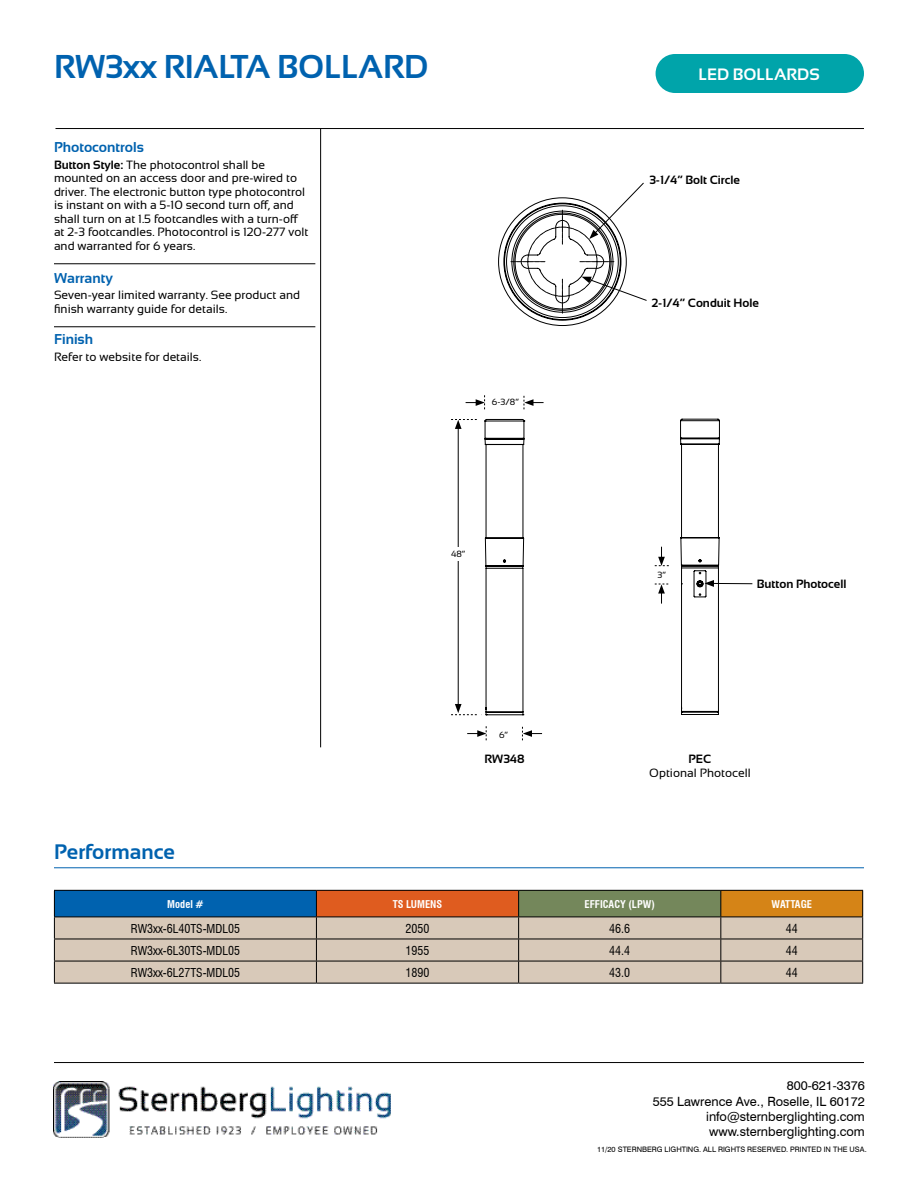
<style>
.page{position:relative;width:918px;height:1188px;background:#fff}
.page>*{position:absolute;margin:0;border:0;box-sizing:border-box;transform-origin:0 0}
.t1{font:700 33px "Sansation";letter-spacing:-.01em;color:#0062af}
.t2{font:26.1px "Myriad Pro";color:#000}
.t3{font:700 21px "Sansation";color:#0062af}
.t4{font:700 16.5px "Sansation";color:#fff}
.t5{font:700 14.25px "Sansation";color:#0062af}
.t6{font:13.05px "Myriad Pro";color:#000}
.t7{font:12.75px/15.3px "Swiss 721 BT";color:#000;text-align:right}
.t8{font:12px/13.5px "Sansation";color:#000}
.t9{font:condensed 12px "Swiss 721 BT";color:#000}
.t10{font:700 12px "Sansation";color:#000}
.t11{font:700 condensed 10.5px "Swiss 721 BT";color:#fff}
.t12{font:9px "Sansation";color:#000}
.t13{font:7.5px "Swiss 721 BT";color:#000}
.s1{font-weight:700}
</style>
<div class="page">
<hr style="left:54px;top:1062px;width:810px;height:1px;background:#000">
<img style="left:54px;top:1081px;width:337px;height:56px">
<hr style="left:56px;top:128px;width:808px;height:1px;background:#000">
<div style="left:656px;top:54px;width:208px;height:39px;background:#00a4aa;border-radius:20px"></div>
<hr style="left:54px;top:263px;width:261px;height:1px;background:#000">
<hr style="left:54px;top:326px;width:261px;height:1px;background:#000">
<hr style="left:320px;top:129px;width:1px;height:618px;background:#000">
<hr style="left:54px;top:867px;width:810px;height:1px;background:#0062af">
<div style="left:54px;top:890px;width:262px;height:27px;background:#0062af"></div>
<div style="left:316px;top:890px;width:203px;height:27px;background:#df5c1f"></div>
<div style="left:519px;top:890px;width:202px;height:27px;background:#74875b"></div>
<div style="left:721px;top:890px;width:142px;height:27px;background:#d58417"></div>
<div style="left:55px;top:917px;width:807px;height:66px;background:#d8c9b9"></div>
<hr style="left:54px;top:890px;width:262px;height:1px;background:#000">
<hr style="left:316px;top:890px;width:203px;height:1px;background:#000">
<hr style="left:519px;top:890px;width:202px;height:1px;background:#000">
<hr style="left:721px;top:890px;width:142px;height:1px;background:#000">
<hr style="left:54px;top:916px;width:262px;height:1px;background:#000">
<hr style="left:316px;top:916px;width:203px;height:1px;background:#000">
<hr style="left:519px;top:916px;width:202px;height:1px;background:#000">
<hr style="left:721px;top:916px;width:142px;height:1px;background:#000">
<hr style="left:54px;top:939px;width:262px;height:1px;background:#000">
<hr style="left:316px;top:939px;width:203px;height:1px;background:#000">
<hr style="left:519px;top:939px;width:202px;height:1px;background:#000">
<hr style="left:721px;top:939px;width:142px;height:1px;background:#000">
<hr style="left:54px;top:961px;width:262px;height:1px;background:#000">
<hr style="left:316px;top:961px;width:203px;height:1px;background:#000">
<hr style="left:519px;top:961px;width:202px;height:1px;background:#000">
<hr style="left:721px;top:961px;width:142px;height:1px;background:#000">
<hr style="left:54px;top:983px;width:262px;height:1px;background:#000">
<hr style="left:316px;top:983px;width:203px;height:1px;background:#000">
<hr style="left:519px;top:983px;width:202px;height:1px;background:#000">
<hr style="left:721px;top:983px;width:142px;height:1px;background:#000">
<svg style="left:54px;top:891px;width:1px;height:92px"></svg>
<svg style="left:316px;top:891px;width:1px;height:92px"></svg>
<svg style="left:518px;top:891px;width:1px;height:92px"></svg>
<svg style="left:720px;top:891px;width:1px;height:92px"></svg>
<svg style="left:862px;top:891px;width:1px;height:92px"></svg>
<svg style="left:522px;top:727px;width:20px;height:13px"></svg>
<svg style="left:524px;top:396px;width:20px;height:13px"></svg>
<svg style="left:467px;top:726px;width:20px;height:14px"></svg>
<svg style="left:466px;top:395px;width:19px;height:14px"></svg>
<svg style="left:451px;top:419px;width:75px;height:297px"></svg>
<div style="left:440px;top:548px;width:37px;height:13px;background:#fff"></div>
<hr style="left:712px;top:583px;width:40px;height:1px;background:#000">
<svg style="left:655px;top:418px;width:65px;height:297px"></svg>
<svg style="left:498px;top:182px;width:149px;height:144px"></svg>
<h1 class="t1" style="left:54px;top:48px;width:376px">RW3xx RIALTA BOLLARD</h1>
<p class="t5" style="left:54px;top:139px;width:91px">Photocontrols</p>
<p class="t8" style="left:54px;top:158px;width:256px"><span class="s1">Button Style:</span> The photocontrol shall be mounted on an access door and pre-wired to driver. The electronic button type photocontrol is instant on with a 5-10 second turn off, and shall turn on at 1.5 footcandles with a turn-off at 2-3 footcandles. Photocontrol is 120-277 volt and warranted for 6 years.</p>
<p class="t5" style="left:54px;top:270px;width:60px">Warranty</p>
<p class="t8" style="left:54px;top:288px;width:248px">Seven-year limited warranty. See product and finish warranty guide for details.</p>
<p class="t5" style="left:54px;top:331px;width:41px">Finish</p>
<p class="t8" style="left:54px;top:350px;width:149px">Refer to website for details.</p>
<p class="t12" style="left:492px;top:397px;width:28px">6-3/8”</p>
<h3 class="t4" style="left:698px;top:65px;width:123px">LED BOLLARDS</h3>
<p class="t10" style="left:649px;top:173px;width:92px">3-1/4” Bolt Circle</p>
<p class="t10" style="left:651px;top:296px;width:109px">2-1/4” Conduit Hole</p>
<h3 class="t3" style="left:54px;top:840px;width:122px">Performance</h3>
<p class="t12" style="left:451px;top:549px;width:16px">48”</p>
<p class="t12" style="left:658px;top:569px;width:10px">3”</p>
<p class="t10" style="left:757px;top:577px;width:91px">Button Photocell</p>
<p class="t6" style="left:744px;top:576px;width:116px">BUTTON PHOTOCELL</p>
<p class="t12" style="left:499px;top:730px;width:10px">6”</p>
<p class="t10" style="left:485px;top:752px;width:42px">RW348</p>
<p class="t10" style="left:689px;top:752px;width:24px">PEC</p>
<p class="t8" style="left:649px;top:766px;width:103px">Optional Photocell</p>
<h2 class="t2" style="left:672px;top:760px;width:43px">PEC</h2>
<p class="t11" style="left:167px;top:897px;width:38px">Model #</p>
<p class="t11" style="left:393px;top:897px;width:51px">TS LUMENS</p>
<p class="t11" style="left:585px;top:897px;width:72px">EFFICACY (LPW)</p>
<p class="t11" style="left:771px;top:897px;width:42px">WATTAGE</p>
<p class="t9" style="left:131px;top:921px;width:111px">RW3xx-6L40TS-MDL05</p>
<p class="t9" style="left:406px;top:921px;width:25px">2050</p>
<p class="t9" style="left:609px;top:921px;width:22px">46.6</p>
<p class="t9" style="left:786px;top:921px;width:13px">44</p>
<p class="t9" style="left:131px;top:943px;width:111px">RW3xx-6L30TS-MDL05</p>
<p class="t9" style="left:406px;top:943px;width:25px">1955</p>
<p class="t9" style="left:609px;top:943px;width:22px">44.4</p>
<p class="t9" style="left:786px;top:943px;width:13px">44</p>
<p class="t9" style="left:131px;top:965px;width:111px">RW3xx-6L27TS-MDL05</p>
<p class="t9" style="left:406px;top:965px;width:25px">1890</p>
<p class="t9" style="left:609px;top:965px;width:22px">43.0</p>
<p class="t9" style="left:786px;top:965px;width:13px">44</p>
<p class="t7" style="left:653px;top:1078px;width:214px">800-621-3376<br>555 Lawrence Ave., Roselle, IL 60172 info@sternberglighting.com www.sternberglighting.com</p>
<p class="t13" style="left:597px;top:1145px;width:271px">11/20 STERNBERG LIGHTING. ALL RIGHTS RESERVED. PRINTED IN THE USA.</p>
</div>
